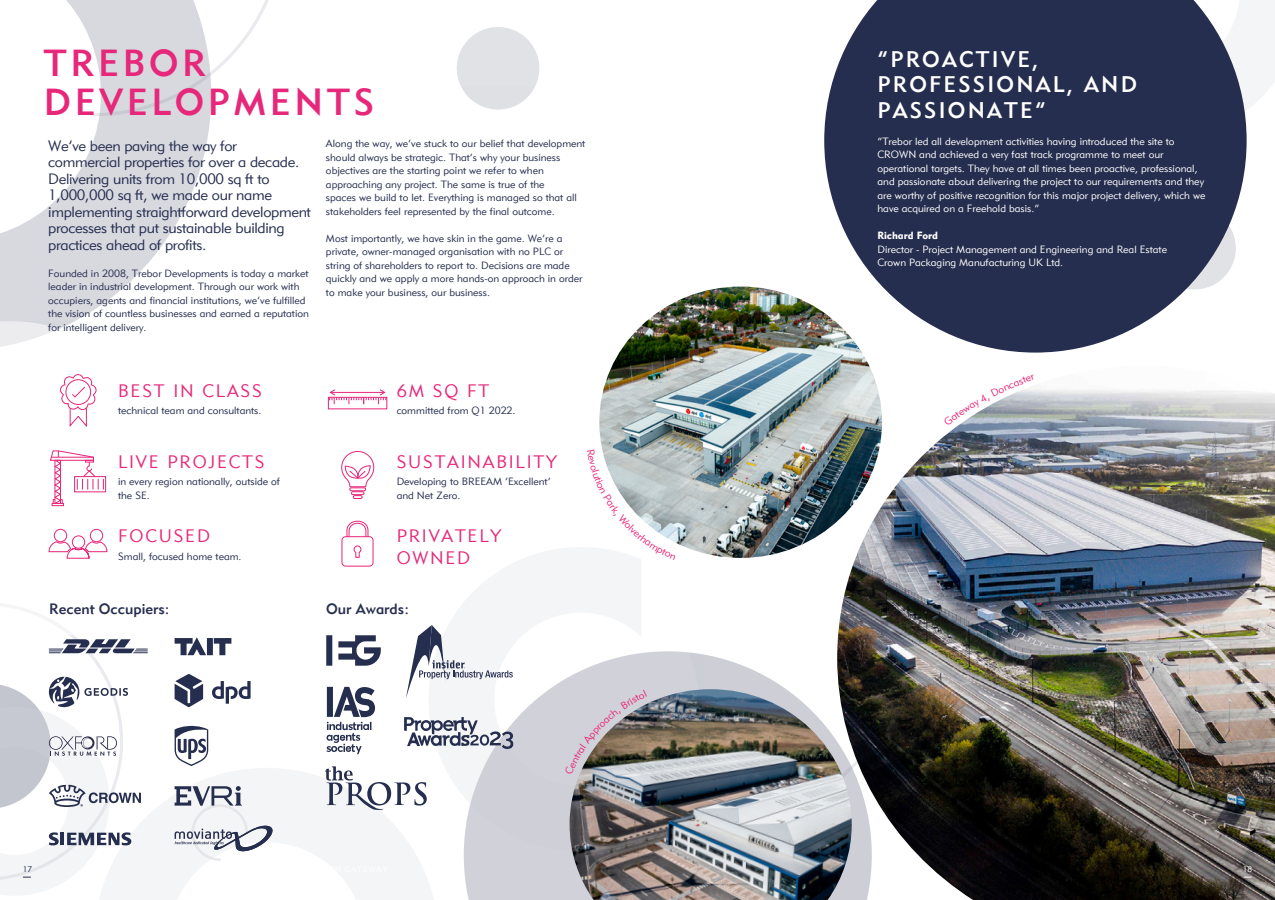
<style>
.page{position:relative;width:1275px;height:900px;background:#fff}
.page>*{position:absolute;margin:0;border:0;box-sizing:border-box;transform-origin:0 0}
.t1{font:37.5px/39px "Geometric 415 BT Medium A";letter-spacing:.1em;color:#e7287a}
.t2{font:22.5px/25.5px "Geometric 415 BT Medium A";letter-spacing:.1em;color:#fff}
.t3{font:18px/21.6px "Geometric 415 BT Lite A";letter-spacing:.1em;color:#e7287a}
.t4{font:15px/16.5px "Geometric 415 BT Lite A";letter-spacing:-.02em;color:#262e4f}
.t5{font:15px "Geometric 415 BT Medium A";color:#262e4f}
.t6{font:10.5px/13.5px "Geometric 415 BT Lite A";color:#262e4f}
.t7{font:10.5px/13.5px "Geometric 415 BT Lite A";color:#fff}
.t8{font:10.5px "Geometric 415 BT Black A";color:#fff}
.t9{font:8.25px "Geometric 415 BT Lite A";color:#262e4f}
.t10{font:8.25px "Geometric 415 BT Lite A";color:#fff}
</style>
<div class="page">
<svg style="left:1247px;top:0;width:28px;height:109px"></svg>
<svg style="left:0;top:0;width:211px;height:321px"></svg>
<svg style="left:465px;top:547px;width:176px;height:97px;fill:#f4f5f6"></svg>
<div style="left:457px;top:27px;width:82px;height:83px;background:#e0e2e6;border-radius:50%"></div>
<svg style="left:91px;top:0;width:178px;height:116px"></svg>
<svg style="left:0;top:321px;width:108px;height:232px"></svg>
<svg style="left:513px;top:651px;width:273px;height:249px;fill:#d1d2d9"></svg>
<img style="left:837px;top:388px;width:438px;height:512px">
<img style="left:599px;top:287px;width:283px;height:271px">
<img style="left:570px;top:689px;width:282px;height:211px">
<svg style="left:824px;top:0;width:423px;height:353px;background:#484f6a"></svg>
<svg style="left:0;top:602px;width:513px;height:298px"></svg>
<svg style="left:60px;top:374px;width:36px;height:53px"></svg>
<svg style="left:329px;top:389px;width:58px;height:15px"></svg>
<div style="left:74px;top:476px;width:32px;height:16px;border:1px solid #e62679"></div>
<svg style="left:50px;top:451px;width:54px;height:55px"></svg>
<svg style="left:341px;top:451px;width:33px;height:48px"></svg>
<svg style="left:49px;top:529px;width:58px;height:30px"></svg>
<div style="left:342px;top:537px;width:31px;height:29px;border:1px solid #e62679;border-radius:4px"></div>
<svg style="left:354px;top:546px;width:7px;height:12px"></svg>
<svg style="left:347px;top:520px;width:21px;height:17px"></svg>
<svg style="left:943px;top:388px;width:92px;height:38px"></svg>
<svg style="left:587px;top:449px;width:89px;height:111px"></svg>
<img style="left:565px;top:690px;width:82px;height:85px">
<h1 class="t1" style="left:44px;top:43px;width:332px">TREBOR<br>DEVELOPMENTS</h1>
<p class="t4" style="left:48px;top:137px;width:264px">We’ve been paving the way for commercial properties for over a decade.<br>Delivering units from 10,000 sq ft to 1,000,000 sq ft, we made our name implementing straightforward development processes that put sustainable building practices ahead of profits.</p>
<p class="t6" style="left:48px;top:266px;width:262px">Founded in 2008, Trebor Developments is today a market leader in industrial development. Through our work with occupiers, agents and financial institutions, we’ve fulfilled the vision of countless businesses and earned a reputation for intelligent delivery.</p>
<p class="t6" style="left:326px;top:137px;width:261px">Along the way, we’ve stuck to our belief that development should always be strategic. That’s why your business objectives are the starting point we refer to when approaching any project. The same is true of the<br>spaces we build to let. Everything is managed so that all stakeholders feel represented by the final outcome.</p>
<p class="t6" style="left:326px;top:231px;width:258px">Most importantly, we have skin in the game. We’re a private, owner-managed organisation with no PLC or string of shareholders to report to. Decisions are made quickly and we apply a more hands-on approach in order to make your business, our business.</p>
<h3 class="t3" style="left:118px;top:380px;width:145px">BEST IN CLASS</h3>
<p class="t6" style="left:118px;top:404px;width:145px">technical team and consultants.</p>
<h3 class="t3" style="left:397px;top:380px;width:94px">6M SQ FT</h3>
<p class="t6" style="left:397px;top:404px;width:120px">committed from Q1 2022.</p>
<h3 class="t3" style="left:118px;top:451px;width:148px">LIVE PROJECTS</h3>
<p class="t6" style="left:118px;top:475px;width:163px">in every region nationally, outside of the SE.</p>
<h3 class="t3" style="left:397px;top:451px;width:162px">SUSTAINABILITY</h3>
<p class="t6" style="left:397px;top:475px;width:156px">Developing to BREEAM ‘Excellent’ and Net Zero.</p>
<h3 class="t3" style="left:118px;top:525px;width:93px">FOCUSED</h3>
<p class="t6" style="left:118px;top:549px;width:125px">Small, focused home team.</p>
<h3 class="t3" style="left:397px;top:525px;width:106px">PRIVATELY<br>OWNED</h3>
<h3 class="t5" style="left:49px;top:599px;width:122px">Recent Occupiers:</h3>
<h3 class="t5" style="left:326px;top:599px;width:84px">Our Awards:</h3>
<h2 class="t2" style="left:878px;top:46px;width:261px">“PROACTIVE,<br>PROFESSIONAL, AND<br>PASSIONATE”</h2>
<p class="t7" style="left:878px;top:134px;width:330px">“Trebor led all development activities having introduced the site to CROWN and achieved a very fast track programme to meet our operational targets. They have at all times been proactive, professional, and passionate about delivering the project to our requirements and they are worthy of positive recognition for this major project delivery, which we have acquired on a Freehold basis.”</p>
<p class="t8" style="left:878px;top:229px;width:62px">Richard Ford</p>
<p class="t7" style="left:878px;top:242px;width:291px">Director - Project Management and Engineering and Real Estate<br>Crown Packaging Manufacturing UK Ltd.</p>
<p class="t9" style="left:23px;top:864px;width:11px">17</p>
<p class="t10" style="left:1243px;top:864px;width:11px">18</p>
</div>
